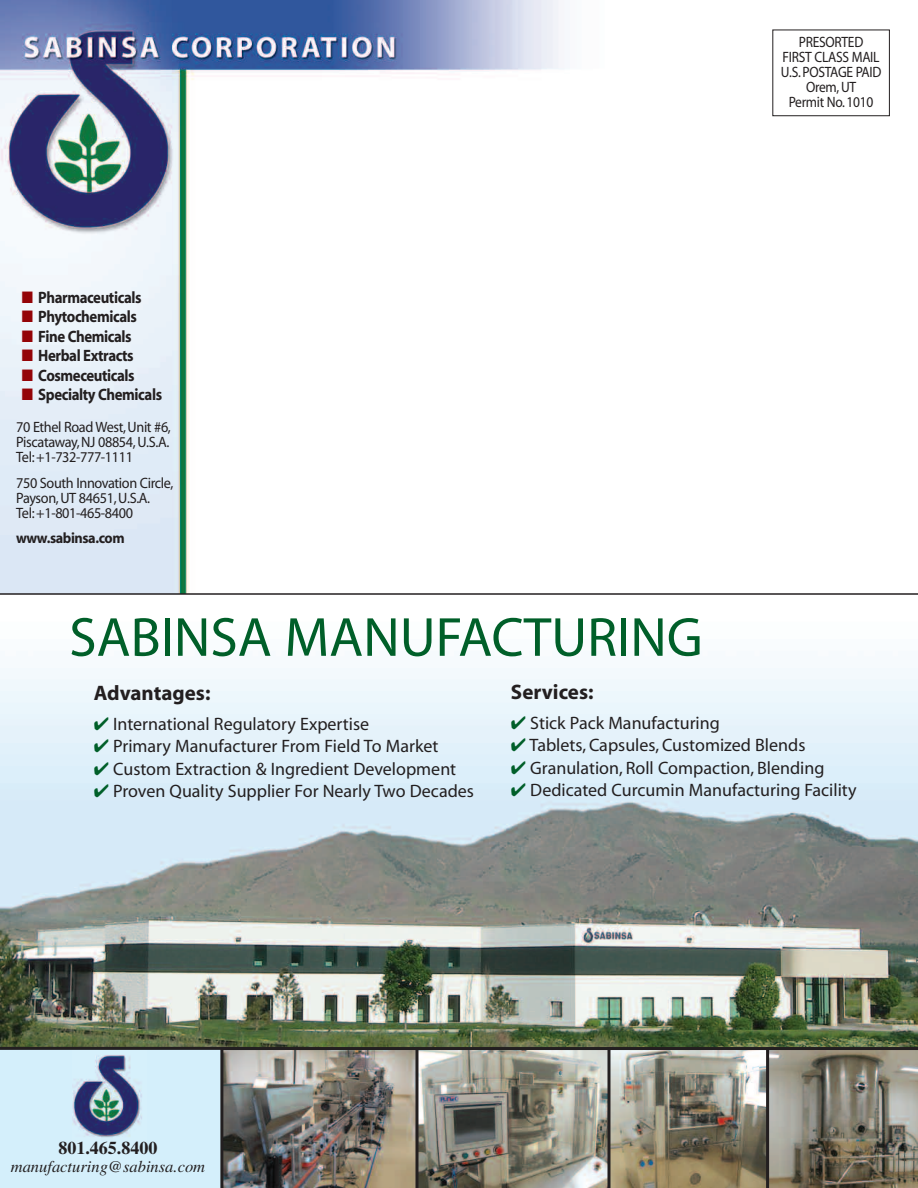
<style>
.page{position:relative;width:918px;height:1188px;background:#fff}
.page>*{position:absolute;margin:0;border:0;box-sizing:border-box;transform-origin:0 0}
.t1{font:55.5px "Myriad";color:#005f29}
.t2{font:700 21px "Myriad";color:#231f20}
.t3{font:18px "Myriad";color:#231f20}
.t4{font:700 18px "Times";color:#231f20}
.t5{font:700 16.5px "Myriad";letter-spacing:-.03em;color:#231f20;scale:.9 1}
.t6{font:italic 16.5px "Times";color:#231f20}
.t7{font:15px/15px "Myriad";letter-spacing:-.025em;color:#231f20;text-align:justify;scale:.95 1}
.t8{font:15px/15px "Myriad";letter-spacing:-.025em;color:#231f20;text-align:center;scale:.9 1}
.t9{font:700 15px "Myriad";letter-spacing:-.03em;color:#231f20;scale:.95 1}
.s1{color:#940408}
.s2{color:#005f29}
</style>
<div class="page">
<div style="left:0;top:1043px;width:247px;height:145px;background:#d4effb"></div>
<img style="left:73px;top:1055px;width:69px;height:83px">
<img style="left:0;top:668px;width:918px;height:379px">
<img style="left:220px;top:1047px;width:698px;height:141px">
<hr style="left:0;top:1047px;width:256px;height:3px;background:#231f20">
<img style="left:0;top:0;width:565px;height:593px">
<div style="left:772px;top:30px;width:118px;height:86px;border:1px solid #231f20"></div>
<hr style="left:0;top:593px;width:918px;height:2px;background:#231f20">
<p class="t5" style="left:22px;top:291px;width:135px"><span class="s1">■</span> Pharmaceuticals</p>
<p class="t5" style="left:22px;top:310px;width:129px"><span class="s1">■</span> Phytochemicals</p>
<p class="t5" style="left:22px;top:330px;width:124px"><span class="s1">■</span> Fine Chemicals</p>
<p class="t5" style="left:22px;top:349px;width:126px"><span class="s1">■</span> Herbal Extracts</p>
<p class="t5" style="left:22px;top:369px;width:127px"><span class="s1">■</span> Cosmeceuticals</p>
<p class="t5" style="left:22px;top:388px;width:157px"><span class="s1">■</span> Specialty Chemicals</p>
<p class="t7" style="left:16px;top:421px;width:164px">70 Ethel Road West,Unit #6, Piscataway,NJ 08854,U.S.A.<br>Tel:+1-732-777-1111</p>
<p class="t7" style="left:16px;top:477px;width:167px;text-align:left">750 South Innovation Circle,<br>Payson,UT 84651,U.S.A.<br>Tel:+1-801-465-8400</p>
<p class="t9" style="left:16px;top:533px;width:116px">www.sabinsa.com</p>
<h1 class="t1" style="left:69px;top:616px;width:635px">SABINSA MANUFACTURING</h1>
<p class="t8" style="left:781px;top:36px;width:113px">PRESORTED<br>FIRST CLASS MAIL<br>U.S.POSTAGE PAID<br>Orem,UT<br>Permit No.1010</p>
<p class="t2" style="left:94px;top:685px;width:118px">Advantages:</p>
<p class="t3" style="left:94px;top:717px;width:277px"><span class="s2">✔</span> International Regulatory Expertise</p>
<p class="t3" style="left:94px;top:740px;width:346px"><span class="s2">✔</span> Primary Manufacturer From Field To Market</p>
<p class="t3" style="left:94px;top:762px;width:364px"><span class="s2">✔</span> Custom Extraction &amp; Ingredient Development</p>
<p class="t3" style="left:94px;top:785px;width:382px"><span class="s2">✔</span> Proven Quality Supplier For Nearly Two Decades</p>
<p class="t2" style="left:511px;top:684px;width:84px">Services:</p>
<p class="t3" style="left:511px;top:716px;width:211px"><span class="s2">✔</span> Stick Pack Manufacturing</p>
<p class="t3" style="left:511px;top:738px;width:296px"><span class="s2">✔</span> Tablets, Capsules, Customized Blends</p>
<p class="t3" style="left:511px;top:761px;width:315px"><span class="s2">✔</span> Granulation, Roll Compaction, Blending</p>
<p class="t3" style="left:511px;top:783px;width:347px"><span class="s2">✔</span> Dedicated Curcumin Manufacturing Facility</p>
<p class="t4" style="left:58px;top:1141px;width:100px">801.465.8400</p>
<p class="t6" style="left:11px;top:1160px;width:196px">manufacturing@sabinsa.com</p>
</div>
